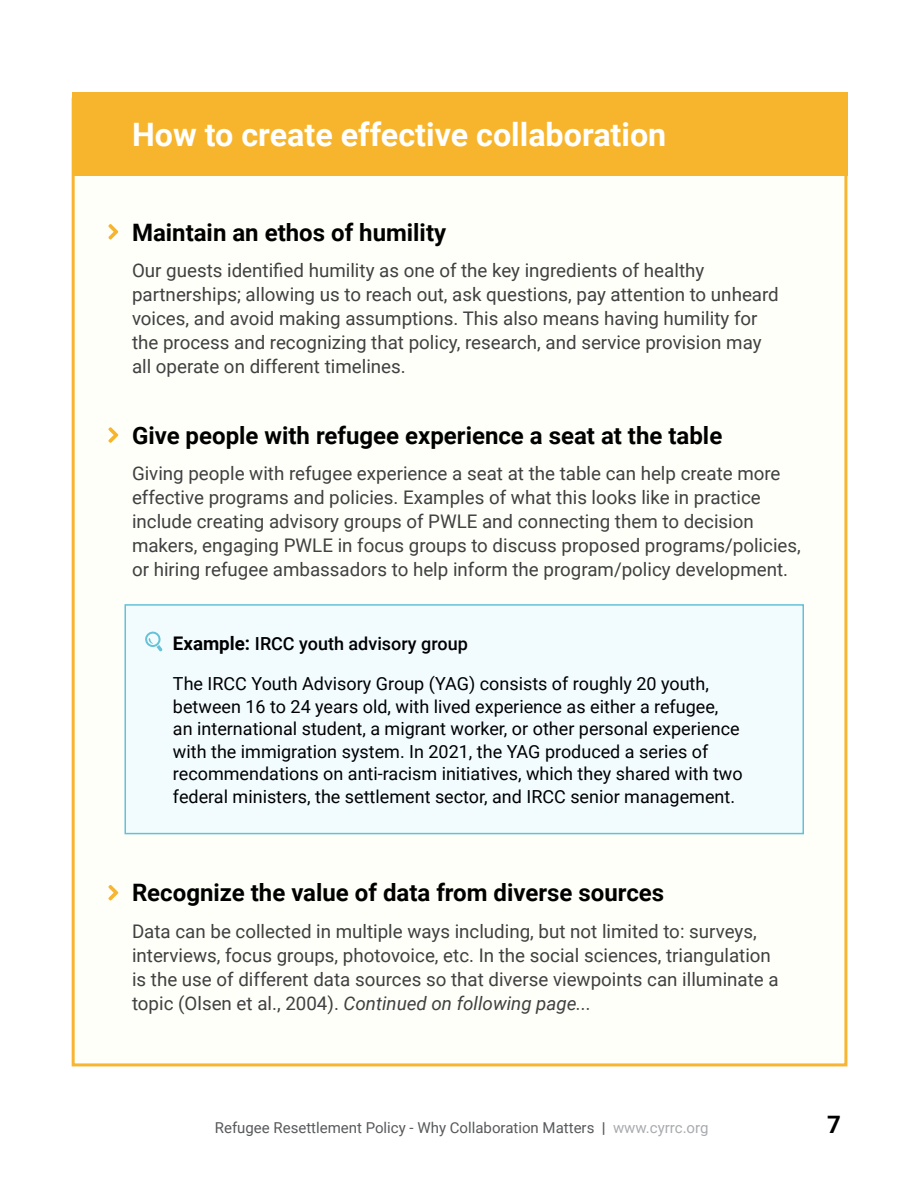
<style>
.page{position:relative;width:918px;height:1188px;background:#fff}
.page>*{position:absolute;margin:0;border:0;box-sizing:border-box;transform-origin:0 0}
.t1{font:700 32.25px "Roboto";color:#fff}
.t2{font:700 24px "Roboto";color:#000}
.t3{font:18.75px/24px "Roboto";color:#414042}
.t4{font:18px/22.5px "Roboto";color:#000}
.t5{font:500 18px "Roboto";color:#000}
.t6{font:15px "Roboto";color:#58595b}
.s1{font-weight:700;font-size:18.75px}
.s2{font-style:italic}
.s3{font-weight:700}
.s4{color:#a9abae}
</style>
<div class="page">
<div style="left:72px;top:98px;width:775px;height:968px;background:#fffff9;border:3px solid #f7b532"></div>
<div style="left:72px;top:93px;width:775px;height:83px;background:#f7b52d"></div>
<div style="left:124px;top:604px;width:680px;height:230px;background:#f2fcff;border:2px solid #63c1d7"></div>
<svg style="left:108px;top:224px;width:10px;height:16px"></svg>
<svg style="left:108px;top:427px;width:10px;height:16px"></svg>
<svg style="left:108px;top:885px;width:10px;height:15px"></svg>
<svg style="left:145px;top:631px;width:18px;height:21px"></svg>
<h1 class="t1" style="left:132px;top:112px;width:536px">How to create effective collaboration</h1>
<p class="t2" style="left:132px;top:215px;width:316px">Maintain an ethos of humility</p>
<p class="t3" style="left:132px;top:258px;width:648px">Our guests identified humility as one of the key ingredients of healthy partnerships; allowing us to reach out, ask questions, pay attention to unheard voices, and avoid making assumptions. This also means having humility for the process and recognizing that policy, research, and service provision may all operate on different timelines.</p>
<p class="t2" style="left:132px;top:418px;width:592px">Give people with refugee experience a seat at the table</p>
<p class="t3" style="left:132px;top:461px;width:670px">Giving people with refugee experience a seat at the table can help create more effective programs and policies. Examples of what this looks like in practice include creating advisory groups of PWLE and connecting them to decision makers, engaging PWLE in focus groups to discuss proposed programs/policies, or hiring refugee ambassadors to help inform the program/policy development.</p>
<p class="t5" style="left:173px;top:631px;width:296px"><span class="s1">Example:</span> IRCC youth advisory group</p>
<p class="t4" style="left:173px;top:672px;width:571px">The IRCC Youth Advisory Group (YAG) consists of roughly 20 youth, between 16 to 24 years old, with lived experience as either a refugee, an international student, a migrant worker, or other personal experience with the immigration system. In 2021, the YAG produced a series of recommendations on anti-racism initiatives, which they shared with two federal ministers, the settlement sector, and IRCC senior management.</p>
<p class="t2" style="left:132px;top:876px;width:534px">Recognize the value of data from diverse sources</p>
<p class="t3" style="left:132px;top:918px;width:648px">Data can be collected in multiple ways including, but not limited to: surveys, interviews, focus groups, photovoice, etc. In the social sciences, triangulation is the use of different data sources so that diverse viewpoints can illuminate a topic (Olsen et al., 2004). <span class="s2">Continued on following page...</span></p>
<p class="t6" style="left:215px;top:1117px;width:495px">Refugee Resettlement Policy - Why Collaboration Matters <span class="s3">|</span> <span class="s4">www.cyrrc.org</span></p>
<p class="t2" style="left:827px;top:1108px;width:15px">7</p>
</div>
